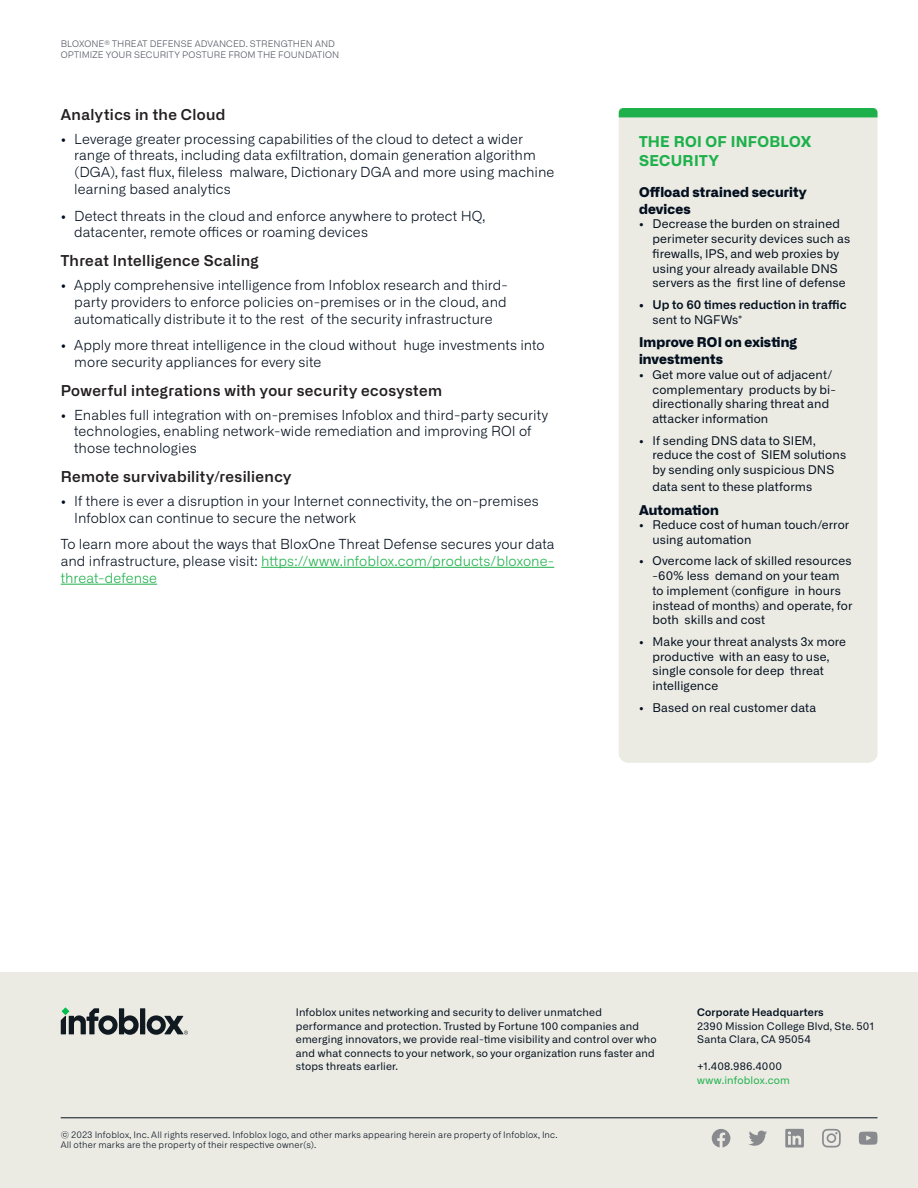
<style>
.page{position:relative;width:918px;height:1188px;background:#fff}
.page>*{position:absolute;margin:0;border:0;box-sizing:border-box;transform-origin:0 0}
.Heading_level_2{font:600 15px "Alliance No.2";letter-spacing:.025em;color:#231f20}
.Side-bar_header{font:700 15px/19.5px "Alliance No.2";letter-spacing:.02em;color:#1eb14b}
.body_text{font:300 13.8px/16.8px "Alliance No.1";letter-spacing:.005em;color:#030f1e}
.t1{font:800 13.5px/16.8px "Alliance No.2";letter-spacing:.01em;color:#030f1e}
.t2{font:12px/14.7px "Alliance No.1";letter-spacing:.01em;color:#030f1e}
.t3{font:600 12px/14.7px "Alliance No.1";letter-spacing:.01em;color:#030f1e}
.t4{font:10.5px/13.5px "Alliance No.1";letter-spacing:.015em;color:#030f1e}
.t5{font:600 10.5px "Alliance No.1";letter-spacing:.015em;color:#030f1e}
.t6{font:10.5px "Alliance No.1";letter-spacing:.015em;color:#1eb14b}
.t7{font:300 9px/9.8px "Alliance No.1";letter-spacing:.02em;color:#030f1e}
.t8{font:300 9px/10.5px "Alliance No.1";letter-spacing:.01em;color:#4d515e}
.s1{color:#1eb14b}
.s2{font-weight:400}
</style>
<div class="page">
<div style="left:0;top:972px;width:918px;height:216px;background:#ebebe4"></div>
<div style="left:140px;top:1008px;width:5px;height:26px;background:#101820"></div>
<svg style="left:147px;top:1015px;width:41px;height:20px"></svg>
<svg style="left:61px;top:1008px;width:78px;height:27px"></svg>
<svg style="left:822px;top:1129px;width:19px;height:18px"></svg>
<svg style="left:859px;top:1132px;width:19px;height:13px"></svg>
<svg style="left:749px;top:1131px;width:18px;height:15px"></svg>
<svg style="left:785px;top:1129px;width:19px;height:19px"></svg>
<svg style="left:712px;top:1129px;width:18px;height:18px"></svg>
<hr style="left:61px;top:1118px;width:817px;height:1px;background:#030f1e">
<hr style="left:261px;top:567px;width:293px;height:1px;background:#1eb14b">
<hr style="left:61px;top:584px;width:96px;height:1px;background:#1eb14b">
<div style="left:619px;top:117px;width:259px;height:646px;background:#ebebe4"></div>
<div style="left:619px;top:108px;width:259px;height:9px;background:#1eb14b"></div>
<p class="t8" style="left:61px;top:39px;width:280px">BLOXONE® THREAT DEFENSE ADVANCED. STRENGTHEN AND<br>OPTIMIZE YOUR SECURITY POSTURE FROM THE FOUNDATION</p>
<p class="Heading_level_2" style="left:61px;top:105px;width:166px">Analytics in the Cloud</p>
<p class="body_text" style="left:74px;top:130px;width:482px;text-indent:-14px">• Leverage greater processing capabilities of the cloud to detect a wider range of threats, including data exfiltration, domain generation algorithm (DGA), fast flux, fileless malware, Dictionary DGA and more using machine learning based analytics</p>
<p class="body_text" style="left:74px;top:207px;width:412px;text-indent:-14px">• Detect threats in the cloud and enforce anywhere to protect HQ, datacenter, remote offices or roaming devices</p>
<p class="Heading_level_2" style="left:61px;top:251px;width:200px">Threat Intelligence Scaling</p>
<p class="body_text" style="left:74px;top:277px;width:435px;text-align:justify;text-indent:-14px">• Apply comprehensive intelligence from Infoblox research and third&shy;party providers to enforce policies on-premises or in the cloud, and automatically distribute it to the rest of the security infrastructure</p>
<p class="body_text" style="left:74px;top:337px;width:472px;text-indent:-14px">• Apply more threat intelligence in the cloud without huge investments into more security appliances for every site</p>
<p class="Heading_level_2" style="left:61px;top:381px;width:383px">Powerful integrations with your security ecosystem</p>
<p class="body_text" style="left:74px;top:406px;width:475px;text-indent:-14px">• Enables full integration with on-premises Infoblox and third-party security technologies, enabling network-wide remediation and improving ROI of those technologies</p>
<p class="Heading_level_2" style="left:61px;top:467px;width:232px">Remote survivability/resiliency</p>
<p class="body_text" style="left:74px;top:492px;width:466px;text-indent:-14px">• If there is ever a disruption in your Internet connectivity, the on-premises<br>Infoblox can continue to secure the network</p>
<p class="body_text" style="left:61px;top:536px;width:495px;text-align:justify">To learn more about the ways that BloxOne Threat Defense secures your data and infrastructure, please visit: <span class="s1">https://www.infoblox.com/products/bloxone&shy;threat-defense</span></p>
<p class="Side-bar_header" style="left:639px;top:132px;width:174px">THE ROI OF INFOBLOX<br>SECURITY</p>
<p class="t1" style="left:639px;top:183px;width:169px">Offload strained security devices</p>
<p class="t2" style="left:652px;top:217px;width:199px;text-indent:-14px">• Decrease the burden on strained perimeter security devices such as firewalls, IPS, and web proxies by using your already available DNS servers as the first line of defense</p>
<p class="t3" style="left:652px;top:297px;width:196px;text-indent:-14px">• Up to 60 times reduction in traffic <span class="s2">sent to NGFWs*</span></p>
<p class="t1" style="left:639px;top:334px;width:160px">Improve ROI on existing investments</p>
<p class="t2" style="left:652px;top:367px;width:185px;text-indent:-14px">• Get more value out of adjacent/ complementary products by bi&shy;directionally sharing threat and attacker information</p>
<p class="t2" style="left:652px;top:433px;width:195px;text-indent:-14px">• If sending DNS data to SIEM, reduce the cost of SIEM solutions by sending only suspicious DNS</p>
<p class="t2" style="left:652px;top:479px;width:161px">data sent to these platforms</p>
<p class="t1" style="left:639px;top:501px;width:81px">Automation</p>
<p class="t2" style="left:652px;top:518px;width:198px;text-indent:-14px">• Reduce cost of human touch/error using automation</p>
<p class="t2" style="left:652px;top:554px;width:201px;text-indent:-14px">• Overcome lack of skilled resources -60% less demand on your team to implement (configure in hours instead of months) and operate, for both skills and cost</p>
<p class="t2" style="left:652px;top:634px;width:195px;text-indent:-14px">• Make your threat analysts 3x more productive with an easy to use, single console for deep threat intelligence</p>
<p class="t2" style="left:639px;top:700px;width:179px">• Based on real customer data</p>
<p class="t4" style="left:296px;top:1006px;width:362px">Infoblox unites networking and security to deliver unmatched performance and protection. Trusted by Fortune 100 companies and emerging innovators, we provide real-time visibility and control over who and what connects to your network, so your organization runs faster and stops threats earlier.</p>
<p class="t5" style="left:697px;top:1006px;width:128px">Corporate Headquarters</p>
<p class="t4" style="left:697px;top:1019px;width:179px">2390 Mission College Blvd, Ste. 501<br>Santa Clara, CA 95054</p>
<p class="t4" style="left:697px;top:1059px;width:86px">+1.408.986.4000</p>
<p class="t6" style="left:697px;top:1073px;width:94px">www.infoblox.com</p>
<p class="t7" style="left:61px;top:1130px;width:499px">© 2023 Infoblox, Inc. All rights reserved. Infoblox logo, and other marks appearing herein are property of Infoblox, Inc.<br>All other marks are the property of their respective owner(s).</p>
</div>
